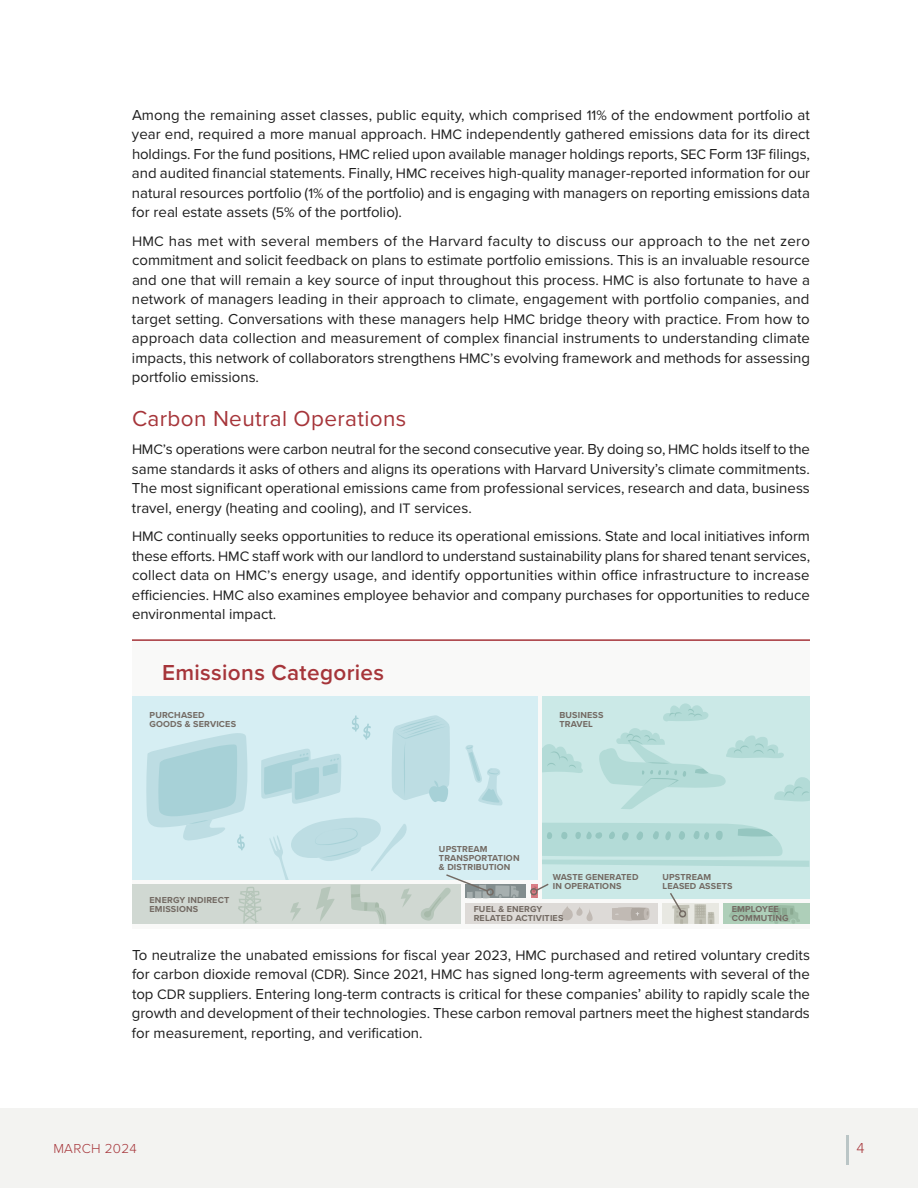
<style>
.page{position:relative;width:918px;height:1188px;background:#fff}
.page>*{position:absolute;margin:0;border:0;box-sizing:border-box;transform-origin:0 0}
.t1{font:22.5px "Proxima Nova";letter-spacing:.015em;color:#a6353a}
.t2{font:600 22.5px "Proxima Nova";letter-spacing:.015em;color:#a6353a}
.t3{font:15px/19.5px "Proxima Nova";color:#1e1e1e;text-align:justify}
.t4{font:300 15px "Proxima Nova";color:#a6353a}
.t5{font:300 13.5px "Proxima Nova";letter-spacing:.025em;color:#a6353a}
.t6{font:700 9px/9px "Proxima Nova";letter-spacing:.015em;color:#736a63}
.s1{font-size:14.25px}
</style>
<div class="page">
<div style="left:0;top:1108px;width:918px;height:80px;background:#f3f3f1"></div>
<hr style="left:846px;top:1135px;width:3px;height:29px;background:#bac5c6">
<div style="left:132px;top:639px;width:678px;height:289px;background:#f9f9f8"></div>
<div style="left:542px;top:696px;width:268px;height:202px;background:#cbe9e7"></div>
<div style="left:132px;top:696px;width:405px;height:184px;background:#d6eef3"></div>
<div style="left:132px;top:885px;width:329px;height:39px;background:#d0d8d2"></div>
<div style="left:465px;top:885px;width:61px;height:13px;background:#828d8e"></div>
<div style="left:465px;top:903px;width:193px;height:21px;background:#dddad7"></div>
<div style="left:662px;top:903px;width:57px;height:21px;background:#e8e8e2"></div>
<div style="left:723px;top:903px;width:87px;height:21px;background:#aecfb9"></div>
<svg style="left:729px;top:906px;width:29px;height:14px"></svg>
<svg style="left:770px;top:905px;width:30px;height:19px"></svg>
<svg style="left:663px;top:703px;width:45px;height:18px"></svg>
<svg style="left:542px;top:744px;width:41px;height:29px"></svg>
<svg style="left:542px;top:823px;width:267px;height:44px"></svg>
<svg style="left:562px;top:906px;width:31px;height:15px"></svg>
<svg style="left:612px;top:907px;width:38px;height:14px"></svg>
<svg style="left:599px;top:728px;width:211px;height:81px"></svg>
<svg style="left:146px;top:715px;width:373px;height:209px"></svg>
<div style="left:486px;top:888px;width:8px;height:8px;border:1px solid #736a63;border-radius:2px"></div>
<svg style="left:669px;top:893px;width:46px;height:31px"></svg>
<div style="left:679px;top:910px;width:8px;height:8px;border:1px solid #736a63;border-radius:2px"></div>
<svg style="left:531px;top:883px;width:18px;height:15px"></svg>
<div style="left:530px;top:888px;width:8px;height:8px;border:1px solid #736a63;border-radius:2px"></div>
<hr style="left:132px;top:639px;width:678px;height:2px;background:#a6353a">
<p class="t3" style="left:132px;top:104px;width:680px">Among the remaining asset classes, public equity, which comprised <span class="s1">11%</span> of the endowment portfolio at year end, required a more manual approach. <span class="s1">HMC</span> independently gathered emissions data for its direct holdings. For the fund positions, <span class="s1">HMC</span> relied upon available manager holdings reports, <span class="s1">SEC</span> Form <span class="s1">13F</span> filings, and audited financial statements. Finally, <span class="s1">HMC</span> receives high-quality manager-reported information for our natural resources portfolio (<span class="s1">1%</span> of the portfolio) and is engaging with managers on reporting emissions data for real estate assets (<span class="s1">5%</span> of the portfolio).</p>
<p class="t3" style="left:132px;top:230px;width:680px"><span class="s1">HMC</span> has met with several members of the Harvard faculty to discuss our approach to the net zero commitment and solicit feedback on plans to estimate portfolio emissions. This is an invaluable resource and one that will remain a key source of input throughout this process. <span class="s1">HMC</span> is also fortunate to have a network of managers leading in their approach to climate, engagement with portfolio companies, and target setting. Conversations with these managers help <span class="s1">HMC</span> bridge theory with practice. From how to approach data collection and measurement of complex financial instruments to understanding climate impacts, this network of collaborators strengthens <span class="s1">HMC’</span>s evolving framework and methods for assessing portfolio emissions.</p>
<h1 class="t1" style="left:132px;top:402px;width:276px">Carbon Neutral Operations</h1>
<p class="t3" style="left:132px;top:439px;width:680px"><span class="s1">HMC’</span>s operations were carbon neutral for the second consecutive year. By doing so, <span class="s1">HMC</span> holds itself to the same standards it asks of others and aligns its operations with Harvard University’s climate commitments.<br>The most significant operational emissions came from professional services, research and data, business travel, energy (heating and cooling), and <span class="s1">IT</span> services.</p>
<p class="t3" style="left:132px;top:526px;width:680px"><span class="s1">HMC</span> continually seeks opportunities to reduce its operational emissions. State and local initiatives inform these efforts. <span class="s1">HMC</span> staff work with our landlord to understand sustainability plans for shared tenant services, collect data on <span class="s1">HMC’</span>s energy usage, and identify opportunities within office infrastructure to increase efficiencies. <span class="s1">HMC</span> also examines employee behavior and company purchases for opportunities to reduce environmental impact.</p>
<h1 class="t2" style="left:162px;top:655px;width:224px">Emissions Categories</h1>
<p class="t6" style="left:150px;top:710px;width:88px">PURCHASED<br>GOODS &amp; SERVICES</p>
<p class="t6" style="left:150px;top:895px;width:81px">ENERGY INDIRECT<br>EMISSIONS</p>
<p class="t6" style="left:559px;top:710px;width:46px">BUSINESS<br>TRAVEL</p>
<p class="t6" style="left:439px;top:845px;width:82px">UPSTREAM<br>TRANSPORTATION &amp; DISTRIBUTION</p>
<p class="t6" style="left:553px;top:872px;width:87px">WASTE GENERATED<br>IN OPERATIONS</p>
<p class="t6" style="left:663px;top:872px;width:71px">UPSTREAM<br>LEASED ASSETS</p>
<p class="t6" style="left:474px;top:904px;width:91px">FUEL &amp; ENERGY<br>RELATED ACTIVITIES</p>
<p class="t6" style="left:732px;top:904px;width:58px">EMPLOYEE<br>COMMUTING</p>
<p class="t3" style="left:132px;top:944px;width:680px">To neutralize the unabated emissions for fiscal year <span class="s1">2023</span>, <span class="s1">HMC</span> purchased and retired voluntary credits for carbon dioxide removal <span class="s1">(CDR)</span>. Since <span class="s1">2021</span>, <span class="s1">HMC</span> has signed long-term agreements with several of the top <span class="s1">CDR</span> suppliers. Entering long-term contracts is critical for these companies’ ability to rapidly scale the growth and development of their technologies. These carbon removal partners meet the highest standards for measurement, reporting, and verification.</p>
<p class="t5" style="left:53px;top:1139px;width:85px">MARCH 2024</p>
<p class="t4" style="left:857px;top:1137px;width:10px">4</p>
</div>
